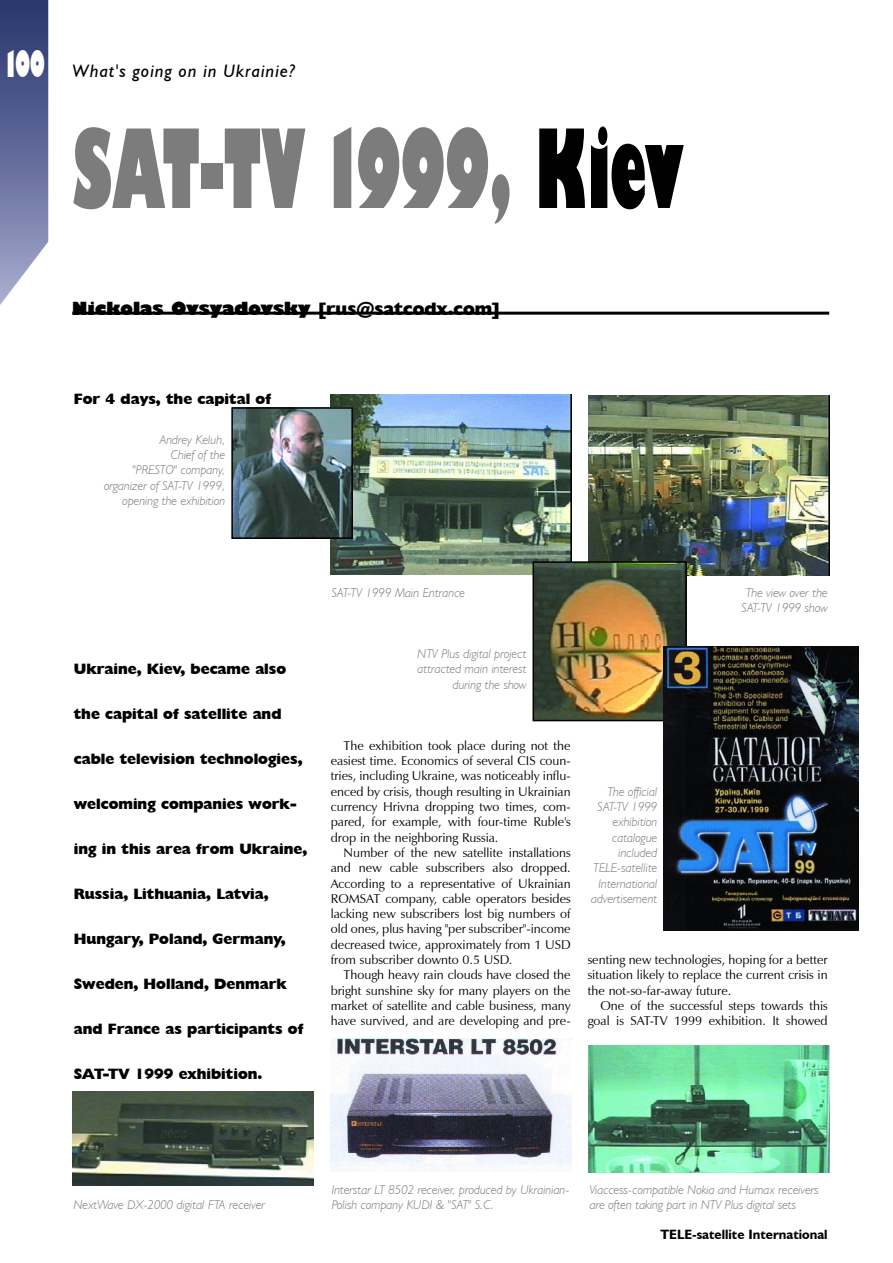
<style>
.page{position:relative;width:893px;height:1263px;background:#fff}
.page>*{position:absolute;margin:0;border:0;box-sizing:border-box;transform-origin:0 0}
.t1{font:800 108px "Humanist 521 BT";color:#7c7c7c;scale:.5 1}
.t2{font:800 36px "Humanist 521 BT";color:#fff;scale:.5 1}
.t3{font:800 18px "Humanist 521 BT";color:#000}
.t4{font:italic 18px "Humanist 521 BT";letter-spacing:.05em;color:#000}
.t5{font:800 15px "Humanist 521 BT";color:#000}
.t6{font:700 13.5px "Humanist 521 BT";color:#000}
.t7{font:12.75px/15.3px "Zapf Humanist 601 BT";color:#000;text-align:justify}
.t8{font:italic 300 12.75px/15.3px "Humanist 521 BT";color:#7c7c7c;text-align:right}
.s1{color:#000}
.s2{font-style:inherit}
</style>
<div class="page">
<svg style="left:0;top:0;width:48px;height:305px;background:#6d76a1"></svg>
<hr style="left:72px;top:312px;width:757px;height:3px;background:#000">
<img style="left:330px;top:394px;width:241px;height:180px">
<img style="left:330px;top:1038px;width:241px;height:134px">
<img style="left:588px;top:1045px;width:241px;height:128px">
<img style="left:72px;top:1091px;width:241px;height:94px">
<img style="left:588px;top:396px;width:241px;height:180px">
<img style="left:234px;top:410px;width:116px;height:126px">
<div style="left:231px;top:407px;width:122px;height:132px;border:2px solid #000"></div>
<img style="left:535px;top:564px;width:149px;height:154px">
<div style="left:532px;top:561px;width:155px;height:160px;border:2px solid #000"></div>
<img style="left:663px;top:646px;width:196px;height:284px">
<h2 class="t2" style="left:6px;top:41px;width:79px">100</h2>
<h3 class="t4" style="left:72px;top:60px;width:224px">What's going on in Ukrainie?</h3>
<h1 class="t1" style="left:72px;top:100px;width:1222px">SAT-TV 1999, <span class="s1">Kiev</span></h1>
<h3 class="t3" style="left:72px;top:297px;width:429px">Nickolas Ovsyadovsky <span class="s2">[rus@satcodx.com]</span></h3>
<p class="t5" style="left:74px;top:390px;width:199px">For 4 days, the capital of</p>
<p class="t8" style="left:104px;top:432px;width:123px">Andrey Keluh,<br>Chief of the<br>"PRESTO" company, organizer of SAT-TV 1999, opening the exhibition</p>
<p class="t5" style="left:74px;top:660px;width:214px">Ukraine, Kiev, became also</p>
<p class="t5" style="left:74px;top:705px;width:209px">the capital of satellite and</p>
<p class="t5" style="left:74px;top:750px;width:230px">cable television technologies,</p>
<p class="t5" style="left:74px;top:795px;width:224px">welcoming companies work-</p>
<p class="t5" style="left:74px;top:840px;width:235px">ing in this area from Ukraine,</p>
<p class="t5" style="left:74px;top:885px;width:196px">Russia, Lithuania, Latvia,</p>
<p class="t5" style="left:74px;top:930px;width:213px">Hungary, Poland, Germany,</p>
<p class="t5" style="left:74px;top:975px;width:215px">Sweden, Holland, Denmark</p>
<p class="t5" style="left:74px;top:1020px;width:231px">and France as participants of</p>
<p class="t5" style="left:74px;top:1065px;width:190px">SAT-TV 1999 exhibition.</p>
<p class="t8" style="left:332px;top:585px;width:135px">SAT-TV 1999 Main Entrance</p>
<p class="t8" style="left:418px;top:646px;width:110px">NTV Plus digital project attracted main interest during the show</p>
<p class="t8" style="left:742px;top:585px;width:88px;text-align:center">The view over the<br>SAT-TV 1999 show</p>
<p class="t7" style="left:331px;top:738px;width:241px;text-indent:13px">The exhibition took place during not the easiest time. Economics of several CIS coun&shy;tries, including Ukraine, was noticeably influ&shy;enced by crisis, though resulting in Ukrainian currency Hrivna dropping two times, com&shy;pared, for example, with four-time Ruble's drop in the neighboring Russia.</p>
<p class="t7" style="left:331px;top:845px;width:241px;text-indent:13px">Number of the new satellite installations and new cable subscribers also dropped.<br>According to a representative of Ukrainian ROMSAT company, cable operators besides lacking new subscribers lost big numbers of old ones, plus having "per subscriber"-income decreased twice, approximately from 1 USD from subscriber downto 0.5 USD.</p>
<p class="t7" style="left:331px;top:967px;width:241px;text-indent:13px">Though heavy rain clouds have closed the bright sunshine sky for many players on the market of satellite and cable business, many have survived, and are developing and pre-</p>
<p class="t8" style="left:591px;top:783px;width:68px">The official<br>SAT-TV 1999 exhibition catalogue included<br>TELE-satellite<br>International advertisement</p>
<p class="t7" style="left:588px;top:952px;width:241px">senting new technologies, hoping for a better situation likely to replace the current crisis in the not-so-far-away future.</p>
<p class="t7" style="left:588px;top:998px;width:241px;text-align:right">One of the successful steps towards this goal is SAT-TV 1999 exhibition. It showed</p>
<p class="t8" style="left:74px;top:1197px;width:193px">NextWave DX-2000 digital FTA receiver</p>
<p class="t8" style="left:332px;top:1181px;width:239px;text-align:left">Interstar LT 8502 receiver, produced by Ukrainian-<br>Polish company KUDI &amp; "SAT" S.C.</p>
<p class="t8" style="left:590px;top:1181px;width:231px;text-align:left">Viaccess-compatible Nokia and Humax receivers are often taking part in NTV Plus digital sets</p>
<p class="t6" style="left:660px;top:1226px;width:169px">TELE-satellite International</p>
</div>
